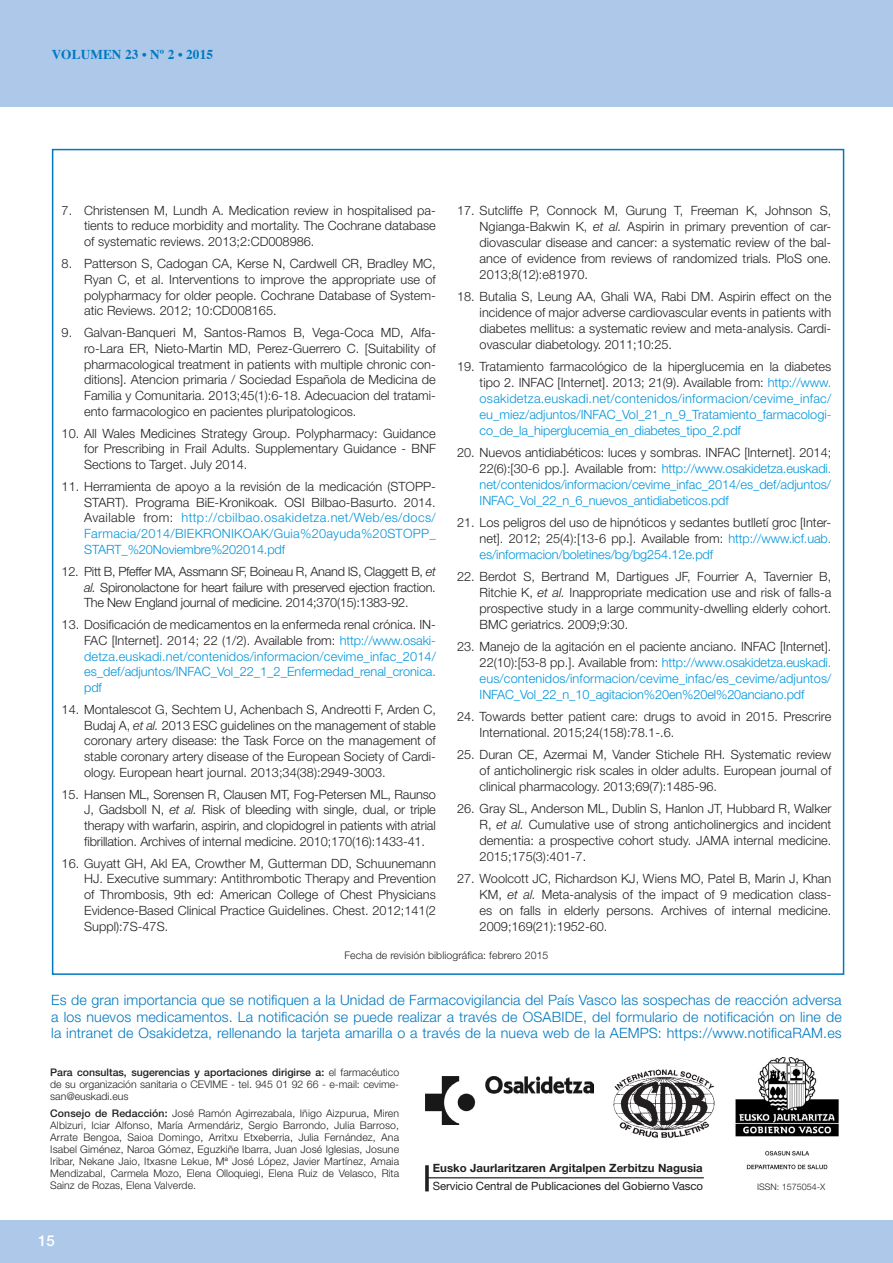
<style>
.page{position:relative;width:893px;height:1263px;background:#fff}
.page>*{position:absolute;margin:0;border:0;box-sizing:border-box;transform-origin:0 0}
.t1{font:500 15px "Helvetica Neue";color:#fff}
.t2{font:300 14.25px/16.5px "Helvetica Neue";letter-spacing:.01em;color:#0079c1;text-align:justify}
.t3{font:700 13.5px "Times";letter-spacing:.01em;color:#0079c1}
.t4{font:300 12.75px/15.8px "Helvetica Neue";color:#231f20;text-align:justify}
.t5{font:300 12.75px/16px "Helvetica Neue";letter-spacing:-.01em;color:#0095da;text-align:justify}
.t6{font:11.4px "Helvetica Neue";letter-spacing:-.005em;color:#231f20}
.t7{font:700 11.4px "Helvetica Neue";letter-spacing:.005em;color:#231f20}
.t8{font:300 10.5px/12px "Helvetica Neue LT Std";color:#231f20}
.t9{font:500 10.5px "Helvetica Neue";color:#231f20}
.t10{font:300 9px "Helvetica Neue LT Std";color:#231f20}
.s1{color:#0095da}
.s2{font-style:italic}
.s3{color:#231f20}
.s4{font-family:"Helvetica Neue LT Std";font-weight:300}
.s5{font-family:"Helvetica Neue";font-weight:500}
</style>
<div class="page">
<div style="left:0;top:0;width:893px;height:106px;background:#adc8e9"></div>
<div style="left:0;top:1220px;width:893px;height:43px;background:#adc8e9"></div>
<img style="left:425px;top:1077px;width:168px;height:47px">
<img style="left:613px;top:1069px;width:102px;height:69px">
<hr style="left:427px;top:1177px;width:277px;height:1px;background:#231f20">
<svg style="left:425px;top:1165px;width:4px;height:26px"></svg>
<img style="left:735px;top:1058px;width:104px;height:112px">
<p class="t3" style="left:52px;top:42px;width:163px">VOLUMEN 23 • Nº 2 • 2015</p>
<p class="t4" style="left:84px;top:202px;width:353px;text-indent:-23px">7. Christensen M, Lundh A. Medication review in hospitalised pa&shy;tients to reduce morbidity and mortality. The Cochrane database of systematic reviews. 2013;2:CD008986.</p>
<p class="t4" style="left:84px;top:255px;width:353px;text-indent:-23px">8. Patterson S, Cadogan CA, Kerse N, Cardwell CR, Bradley MC, Ryan C, et al. Interventions to improve the appropriate use of polypharmacy for older people. Cochrane Database of System&shy;atic Reviews. 2012; 10:CD008165.</p>
<p class="t4" style="left:84px;top:324px;width:353px;text-indent:-23px">9. Galvan-Banqueri M, Santos-Ramos B, Vega-Coca MD, Alfa&shy;ro-Lara ER, Nieto-Martin MD, Perez-Guerrero C. [Suitability of pharmacological treatment in patients with multiple chronic con&shy;ditions]. Atencion primaria / Sociedad Española de Medicina de Familia y Comunitaria. 2013;45(1):6-18. Adecuacion del tratami&shy;ento farmacologico en pacientes pluripatologicos.</p>
<p class="t4" style="left:84px;top:425px;width:353px;text-indent:-23px">10. All Wales Medicines Strategy Group. Polypharmacy: Guidance for Prescribing in Frail Adults. Supplementary Guidance - BNF Sections to Target. July 2014.</p>
<p class="t4" style="left:84px;top:478px;width:353px;text-indent:-23px">11. Herramienta de apoyo a la revisión de la medicación (STOPP-START). Programa BiE-Kronikoak. OSI Bilbao-Basurto. 2014.<br>Available from: <span class="s1">http://cbilbao.osakidetza.net/Web/es/docs/ Farmacia/2014/BIEKRONIKOAK/Guia%20ayuda%20STOPP_ START_%20Noviembre%202014.pdf</span></p>
<p class="t4" style="left:84px;top:563px;width:353px;text-indent:-23px">12. Pitt B, Pfeffer MA, Assmann SF, Boineau R, Anand IS, Claggett B, <span class="s2">et al.</span> Spironolactone for heart failure with preserved ejection fraction.<br>The New England journal of medicine. 2014;370(15):1383-92.</p>
<p class="t5" style="left:84px;top:616px;width:353px;text-indent:-23px"><span class="s3">13. Dosificación de medicamentos en la enfermeda renal crónica. IN-FAC [Internet]. 2014; 22 (1/2). Available from:</span> http://www.osaki&shy;detza.euskadi.net/contenidos/informacion/cevime_infac_2014/ es_def/adjuntos/INFAC_Vol_22_1_2_Enfermedad_renal_cronica. pdf</p>
<p class="t4" style="left:84px;top:701px;width:353px;text-indent:-23px">14. Montalescot G, Sechtem U, Achenbach S, Andreotti F, Arden C, Budaj A, <span class="s2">et al.</span> 2013 ESC guidelines on the management of stable coronary artery disease: the Task Force on the management of stable coronary artery disease of the European Society of Cardi&shy;ology. European heart journal. 2013;34(38):2949-3003.</p>
<p class="t4" style="left:84px;top:786px;width:353px;text-indent:-23px">15. Hansen ML, Sorensen R, Clausen MT, Fog-Petersen ML, Raunso J, Gadsboll N, <span class="s2">et al.</span> Risk of bleeding with single, dual, or triple therapy with warfarin, aspirin, and clopidogrel in patients with atrial fibrillation. Archives of internal medicine. 2010;170(16):1433-41.</p>
<p class="t4" style="left:84px;top:855px;width:353px;text-indent:-23px">16. Guyatt GH, Akl EA, Crowther M, Gutterman DD, Schuunemann HJ. Executive summary: Antithrombotic Therapy and Prevention of Thrombosis, 9th ed: American College of Chest Physicians Evidence-Based Clinical Practice Guidelines. Chest. 2012;141(2<br>Suppl):7S-47S.</p>
<p class="t4" style="left:480px;top:202px;width:353px;text-indent:-23px">17. Sutcliffe P, Connock M, Gurung T, Freeman K, Johnson S, Ngianga-Bakwin K, <span class="s2">et al.</span> Aspirin in primary prevention of car&shy;diovascular disease and cancer: a systematic review of the bal&shy;ance of evidence from reviews of randomized trials. PloS one.<br>2013;8(12):e81970.</p>
<p class="t4" style="left:480px;top:288px;width:353px;text-indent:-23px">18. Butalia S, Leung AA, Ghali WA, Rabi DM. Aspirin effect on the incidence of major adverse cardiovascular events in patients with diabetes mellitus: a systematic review and meta-analysis. Cardi&shy;ovascular diabetology. 2011;10:25.</p>
<p class="t5" style="left:480px;top:358px;width:353px;text-indent:-23px"><span class="s3">19. Tratamiento farmacológico de la hiperglucemia en la diabetes tipo 2. INFAC [Internet]. 2013; 21(9). Available from:</span> http://www. osakidetza.euskadi.net/contenidos/informacion/cevime_infac/ eu_miez/adjuntos/INFAC_Vol_21_n_9_Tratamiento_farmacologi&shy;co_de_la_hiperglucemia_en_diabetes_tipo_2.pdf</p>
<p class="t5" style="left:480px;top:444px;width:353px;text-indent:-23px"><span class="s3">20. Nuevos antidiabéticos: luces y sombras. INFAC [Internet]. 2014; 22(6):[30-6 pp.]. Available from:</span> http://www.osakidetza.euskadi. net/contenidos/informacion/cevime_infac_2014/es_def/adjuntos/ INFAC_Vol_22_n_6_nuevos_antidiabeticos.pdf</p>
<p class="t4" style="left:480px;top:514px;width:353px;text-indent:-23px">21. Los peligros del uso de hipnóticos y sedantes butlletí groc [Inter&shy;net]. 2012; 25(4):[13-6 pp.]. Available from: <span class="s1">http://www.icf.uab. es/informacion/boletines/bg/bg254.12e.pdf</span></p>
<p class="t4" style="left:480px;top:568px;width:353px;text-indent:-23px">22. Berdot S, Bertrand M, Dartigues JF, Fourrier A, Tavernier B, Ritchie K, <span class="s2">et al.</span> Inappropriate medication use and risk of falls-a prospective study in a large community-dwelling elderly cohort.<br>BMC geriatrics. 2009;9:30.</p>
<p class="t5" style="left:480px;top:638px;width:353px;text-indent:-23px"><span class="s3">23. Manejo de la agitación en el paciente anciano. INFAC [Internet].<br>22(10):[53-8 pp.]. Available from:</span> http://www.osakidetza.euskadi. eus/contenidos/informacion/cevime_infac/es_cevime/adjuntos/ INFAC_Vol_22_n_10_agitacion%20en%20el%20anciano.pdf</p>
<p class="t4" style="left:480px;top:708px;width:353px;text-indent:-23px">24. Towards better patient care: drugs to avoid in 2015. Prescrire<br>International. 2015;24(158):78.1-.6.</p>
<p class="t4" style="left:480px;top:746px;width:353px;text-indent:-23px">25. Duran CE, Azermai M, Vander Stichele RH. Systematic review of anticholinergic risk scales in older adults. European journal of clinical pharmacology. 2013;69(7):1485-96.</p>
<p class="t4" style="left:480px;top:800px;width:353px;text-indent:-23px">26. Gray SL, Anderson ML, Dublin S, Hanlon JT, Hubbard R, Walker R, <span class="s2">et al.</span> Cumulative use of strong anticholinergics and incident dementia: a prospective cohort study. JAMA internal medicine.<br>2015;175(3):401-7.</p>
<p class="t4" style="left:480px;top:870px;width:353px;text-indent:-23px">27. Woolcott JC, Richardson KJ, Wiens MO, Patel B, Marin J, Khan KM, <span class="s2">et al.</span> Meta-analysis of the impact of 9 medication class&shy;es on falls in elderly persons. Archives of internal medicine.<br>2009;169(21):1952-60.</p>
<p class="t8" style="left:344px;top:949px;width:205px">Fecha de revisión bibliográfica: febrero 2015</p>
<p class="t2" style="left:51px;top:991px;width:792px">Es de gran importancia que se notifiquen a la Unidad de Farmacovigilancia del País Vasco las sospechas de reacción adversa a los nuevos medicamentos. La notificación se puede realizar a través de OSABIDE, del formulario de notificación on line de la intranet de Osakidetza, rellenando la tarjeta amarilla o a través de la nueva web de la AEMPS: https://www.notificaRAM.es</p>
<p class="t9" style="left:50px;top:1066px;width:350px">Para consultas, sugerencias y aportaciones dirigirse a: <span class="s4">el farmacéutico</span></p>
<p class="t8" style="left:50px;top:1078px;width:350px">de su organización sanitaria o CEVIME - tel. 945 01 92 66 - e-mail: cevime&shy;san@euskadi.eus</p>
<p class="t8" style="left:50px;top:1106px;width:350px;text-align:justify"><span class="s5">Consejo de Redacción:</span> José Ramón Agirrezabala, Iñigo Aizpurua, Miren Albizuri, Iciar Alfonso, María Armendáriz, Sergio Barrondo, Julia Barroso, Arrate Bengoa, Saioa Domingo, Arritxu Etxeberria, Julia Fernández, Ana Isabel Giménez, Naroa Gómez, Eguzkiñe Ibarra, Juan José Iglesias, Josune Iribar, Nekane Jaio, Itxasne Lekue, Mª José López, Javier Martínez, Amaia Mendizabal, Carmela Mozo, Elena Olloquiegi, Elena Ruiz de Velasco, Rita Sainz de Rozas, Elena Valverde.</p>
<p class="t1" style="left:38px;top:1231px;width:18px">15</p>
<p class="t7" style="left:433px;top:1161px;width:272px">Eusko Jaurlaritzaren Argitalpen Zerbitzu Nagusia</p>
<p class="t6" style="left:433px;top:1179px;width:272px">Servicio Central de Publicaciones del Gobierno Vasco</p>
<p class="t10" style="left:757px;top:1182px;width:70px">ISSN: 1575054-X</p>
</div>
